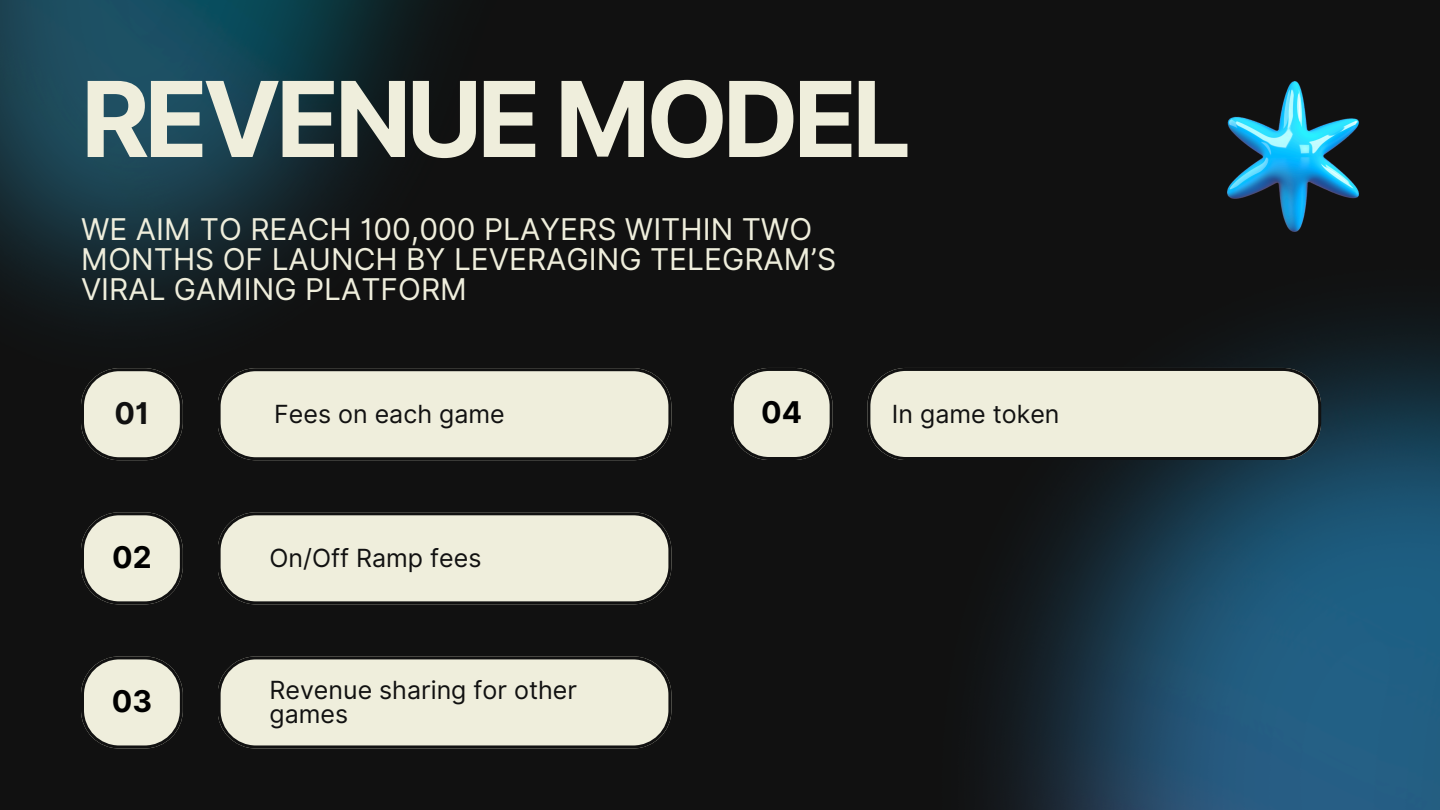
<style>
.page{position:relative;width:1440px;height:810px;background:#111}
.page>*{position:absolute;margin:0;border:0;box-sizing:border-box;transform-origin:0 0}
.t1{font:700 104.6px "Inter";letter-spacing:-.05em;color:#efeedc}
.t2{font:30px/30px "Inter";color:#efeedc}
.t3{font:700 30px "Inter";color:#000}
.t4{font:700 30px "Inter";color:#111}
.t5{font:25px/24.8px "Inter";color:#111}
</style>
<div class="page">
<img style="left:0;top:0;width:672px;height:461px">
<img style="left:993px;top:120px;width:447px;height:690px">
<img style="left:1227px;top:81px;width:131px;height:151px">
<svg style="left:218px;top:368px;width:453px;height:92px"></svg>
<svg style="left:218px;top:512px;width:453px;height:92px"></svg>
<svg style="left:218px;top:656px;width:453px;height:92px"></svg>
<svg style="left:81px;top:656px;width:102px;height:92px"></svg>
<svg style="left:81px;top:512px;width:102px;height:92px"></svg>
<svg style="left:81px;top:368px;width:102px;height:92px"></svg>
<svg style="left:867px;top:368px;width:454px;height:92px"></svg>
<svg style="left:731px;top:368px;width:102px;height:92px"></svg>
<p class="t1" style="left:81px;top:56px;width:832px">REVENUE MODEL</p>
<p class="t2" style="left:81px;top:214px;width:757px">WE AIM TO REACH 100,000 PLAYERS WITHIN TWO<br>MONTHS OF LAUNCH BY LEVERAGING TELEGRAM’S<br>VIRAL GAMING PLATFORM</p>
<p class="t4" style="left:114px;top:395px;width:36px">01</p>
<p class="t5" style="left:274px;top:401px;width:232px">Fees on each game</p>
<h1 class="t3" style="left:112px;top:539px;width:41px">02</h1>
<p class="t3" style="left:112px;top:683px;width:42px">03</p>
<p class="t5" style="left:270px;top:545px;width:213px">On/Off Ramp fees</p>
<p class="t5" style="left:270px;top:677px;width:309px">Revenue sharing for other games</p>
<h2 class="t3" style="left:761px;top:395px;width:42px">04</h2>
<p class="t5" style="left:892px;top:401px;width:169px">In game token</p>
</div>
